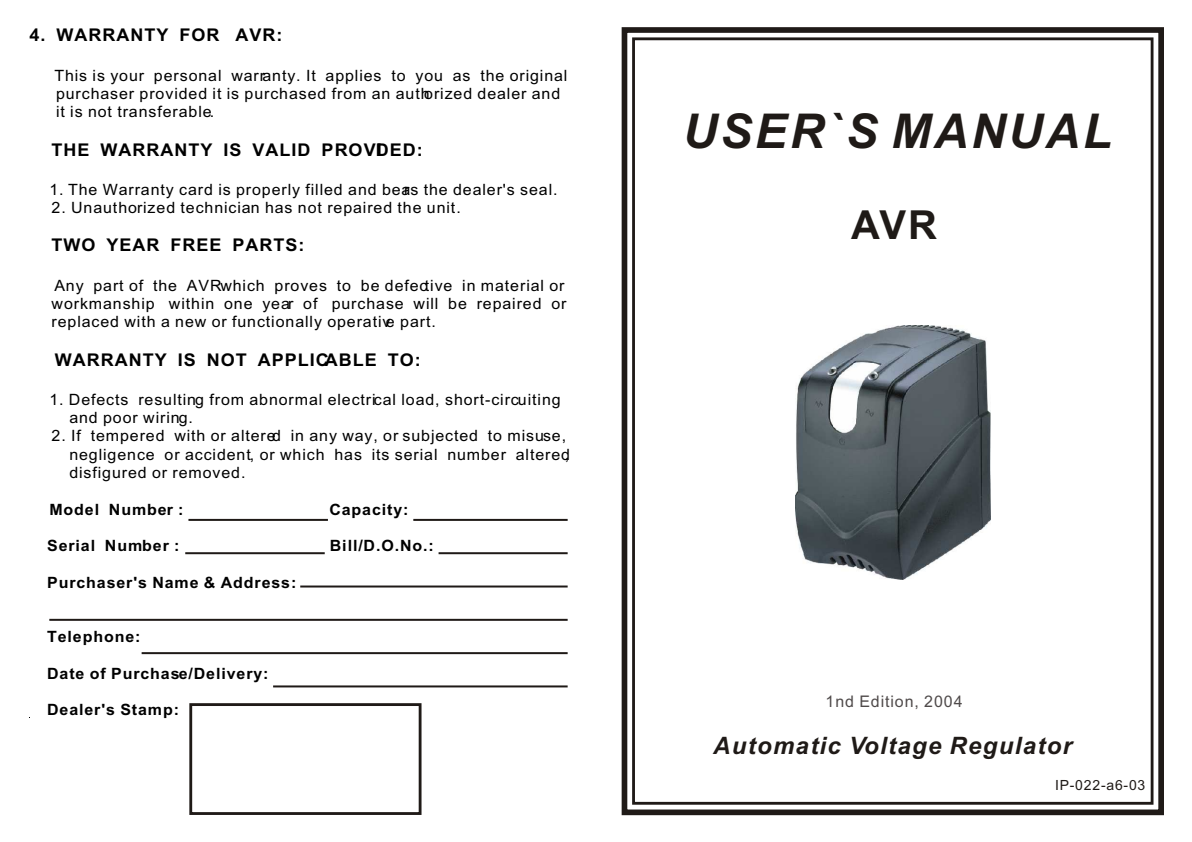
<style>
.page{position:relative;width:1192px;height:842px;background:#fff}
.page>*{position:absolute;margin:0;border:0;box-sizing:border-box;transform-origin:0 0}
.t1{font:italic 700 48px "Arial";letter-spacing:.055em;color:#1f1a17}
.t2{font:700 40px "Arial";color:#1f1a17}
.t3{font:italic 700 24px "Arial";letter-spacing:.055em;color:#1f1a17}
.t4{font:700 17.6px "Arial";letter-spacing:.055em;color:#000}
.t5{font:16px "Arial";letter-spacing:.055em;color:#4f4a4a}
.t6{font:15.6px/18.2px "Arial";letter-spacing:.055em;color:#000}
.t7{font:700 15.6px "Arial";letter-spacing:.055em;color:#000}
.t8{font:14px "Arial";letter-spacing:.055em;color:#1f1a17}
</style>
<div class="page">
<div style="left:622px;top:27px;width:542px;height:788px;border:6px solid #1f1a17"></div>
<div style="left:632px;top:37px;width:522px;height:768px;border:3px solid #1f1a17"></div>
<img style="left:795px;top:325px;width:196px;height:254px">
<hr style="left:188px;top:519px;width:140px;height:2px;background:#1f1a17">
<hr style="left:185px;top:552px;width:140px;height:2px;background:#1f1a17">
<hr style="left:300px;top:586px;width:268px;height:2px;background:#1f1a17">
<hr style="left:49px;top:619px;width:519px;height:2px;background:#1f1a17">
<hr style="left:142px;top:652px;width:426px;height:2px;background:#1f1a17">
<hr style="left:273px;top:685px;width:295px;height:2px;background:#1f1a17">
<hr style="left:439px;top:552px;width:129px;height:2px;background:#1f1a17">
<hr style="left:413px;top:519px;width:155px;height:2px;background:#1f1a17">
<div style="left:189px;top:703px;width:233px;height:112px;border:3px solid #1f1a17"></div>
<p class="t4" style="left:29px;top:29px;width:255px">4. WARRANTY FOR AVR:</p>
<p class="t6" style="left:54px;top:67px;width:515px">This is your personal warranty. It applies to you as the original purchaser provided it is purchased from an authorized dealer and it is not transferable.</p>
<p class="t4" style="left:52px;top:143px;width:373px">THE WARRANTY IS VALID PROVIDED:</p>
<p class="t6" style="left:49px;top:182px;width:510px">1. The Warranty card is properly filled and bears the dealer's seal.</p>
<p class="t6" style="left:52px;top:200px;width:411px">2. Unauthorized technician has not repaired the unit.</p>
<p class="t4" style="left:52px;top:239px;width:255px">TWO YEAR FREE PARTS:</p>
<p class="t6" style="left:52px;top:278px;width:516px">Any part of the AVRwhich proves to be defective in material or workmanship within one year of purchase will be repaired or replaced with a new or functionally operative part.</p>
<p class="t4" style="left:55px;top:353px;width:367px">WARRANTY IS NOT APPLICABLE TO:</p>
<p class="t6" style="left:69px;top:392px;width:493px;text-indent:-20px">1. Defects resulting from abnormal electrical load, short-circuiting and poor wiring.</p>
<p class="t6" style="left:69px;top:428px;width:502px;text-indent:-18px">2. If tempered with or altered in any way, or subjected to misuse, negligence or accident, or which has its serial number altered, disfigured or removed.</p>
<p class="t7" style="left:49px;top:503px;width:136px">Model Number :</p>
<p class="t7" style="left:329px;top:503px;width:81px">Capacity:</p>
<p class="t7" style="left:47px;top:540px;width:134px">Serial Number :</p>
<p class="t7" style="left:330px;top:540px;width:106px">Bill/D.O.No.:</p>
<p class="t7" style="left:47px;top:576px;width:251px">Purchaser's Name &amp; Address:</p>
<p class="t7" style="left:47px;top:631px;width:95px">Telephone:</p>
<p class="t7" style="left:47px;top:668px;width:223px">Date of Purchase/Delivery:</p>
<p class="t7" style="left:47px;top:704px;width:133px">Dealer's Stamp:</p>
<h1 class="t1" style="left:683px;top:113px;width:431px">USER`S MANUAL</h1>
<h2 class="t2" style="left:851px;top:209px;width:87px">AVR</h2>
<p class="t5" style="left:826px;top:695px;width:139px">1nd Edition, 2004</p>
<h3 class="t3" style="left:713px;top:736px;width:361px">Automatic Voltage Regulator</h3>
<p class="t8" style="left:1055px;top:780px;width:92px">IP-022-a6-03</p>
</div>
